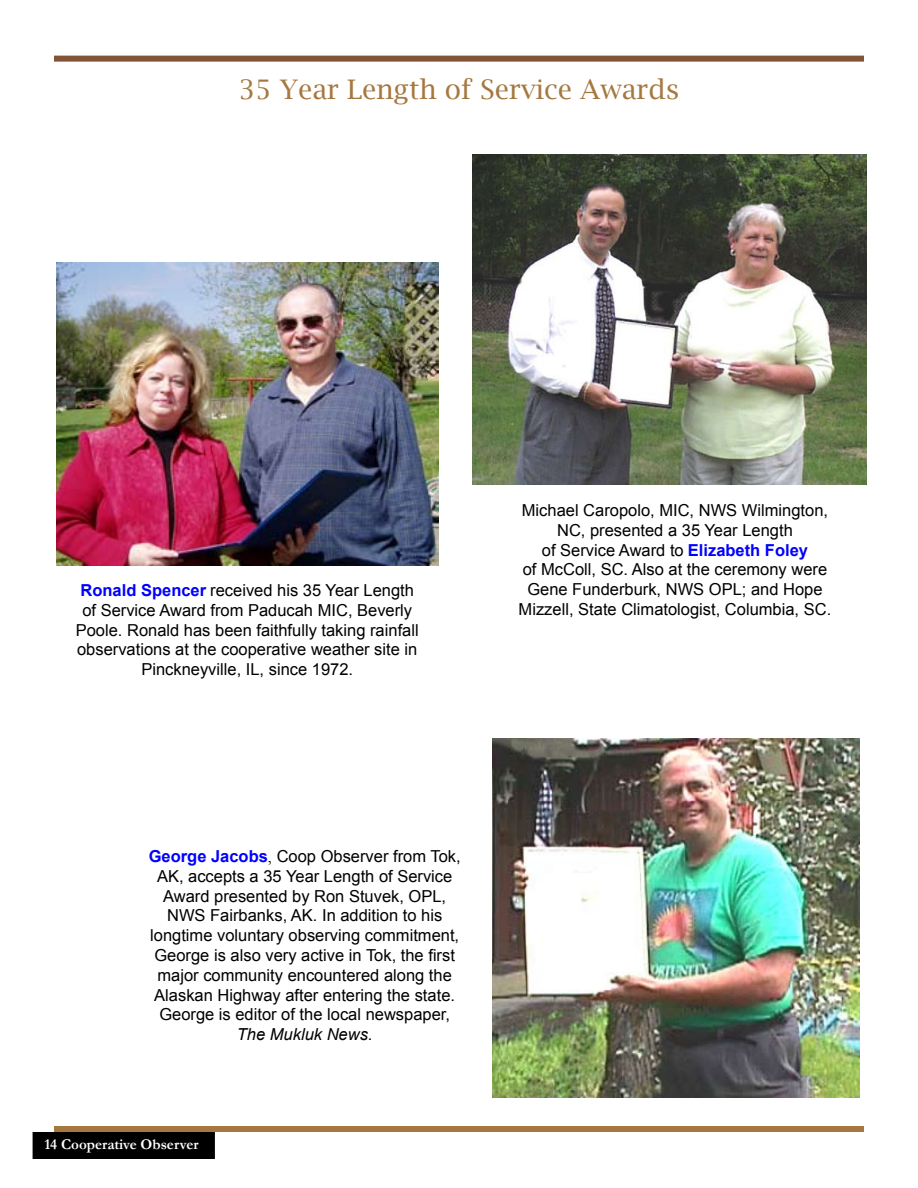
<style>
.page{position:relative;width:918px;height:1188px;background:#fff}
.page>*{position:absolute;margin:0;border:0;box-sizing:border-box;transform-origin:0 0}
.t1{font:27px "Lucida Bright";color:#a5783f}
.t2{font:16.5px/19.8px "Arial";color:#000;text-align:center}
.t3{font:700 15px "Garamond";color:#fff}
.s1{font-weight:700;color:#00f}
.s2{font-family:"Times New Roman"}
.s3{font-style:italic}
</style>
<div class="page">
<div style="left:33px;top:1133px;width:181px;height:25px;background:#000"></div>
<div style="left:33px;top:1132px;width:182px;height:27px;border:2px solid #000"></div>
<div style="left:54px;top:1126px;width:810px;height:6px;background:#a5783f"></div>
<div style="left:54px;top:56px;width:810px;height:6px;background:#835338"></div>
<img style="left:472px;top:154px;width:394px;height:330px">
<img style="left:56px;top:262px;width:383px;height:304px">
<img style="left:493px;top:738px;width:367px;height:360px">
<h1 class="t1" style="left:239px;top:74px;width:442px">35 Year Length of Service Awards</h1>
<p class="t2" style="left:76px;top:580px;width:345px"><span class="s1">Ronald Spencer</span> received his 35 Year Length of Service Award from Paducah MIC, Beverly Poole. Ronald has been faithfully taking rainfall observations at the cooperative weather site in Pinckneyville, IL, since 1972.</p>
<p class="t2" style="left:519px;top:500px;width:314px">Michael Caropolo, MIC, NWS Wilmington, NC, presented a 35 Year Length<br>of Service Award to <span class="s1">Elizabeth Foley<br></span>of McColl, SC. Also at the ceremony were Gene Funderburk, NWS OPL; and Hope Mizzell, State Climatologist, Columbia, SC.</p>
<p class="t2" style="left:149px;top:846px;width:313px"><span class="s1">George Jacobs</span><span class="s2">,</span> Coop Observer from Tok, AK, accepts a 35 Year Length of Service Award presented by Ron Stuvek, OPL, NWS Fairbanks, AK. In addition to his longtime voluntary observing commitment, George is also very active in Tok, the first major community encountered along the Alaskan Highway after entering the state.<br>George is editor of the local newspaper, <span class="s3">The Mukluk News</span>.</p>
<p class="t3" style="left:44px;top:1134px;width:156px">14 Cooperative Observer</p>
</div>
